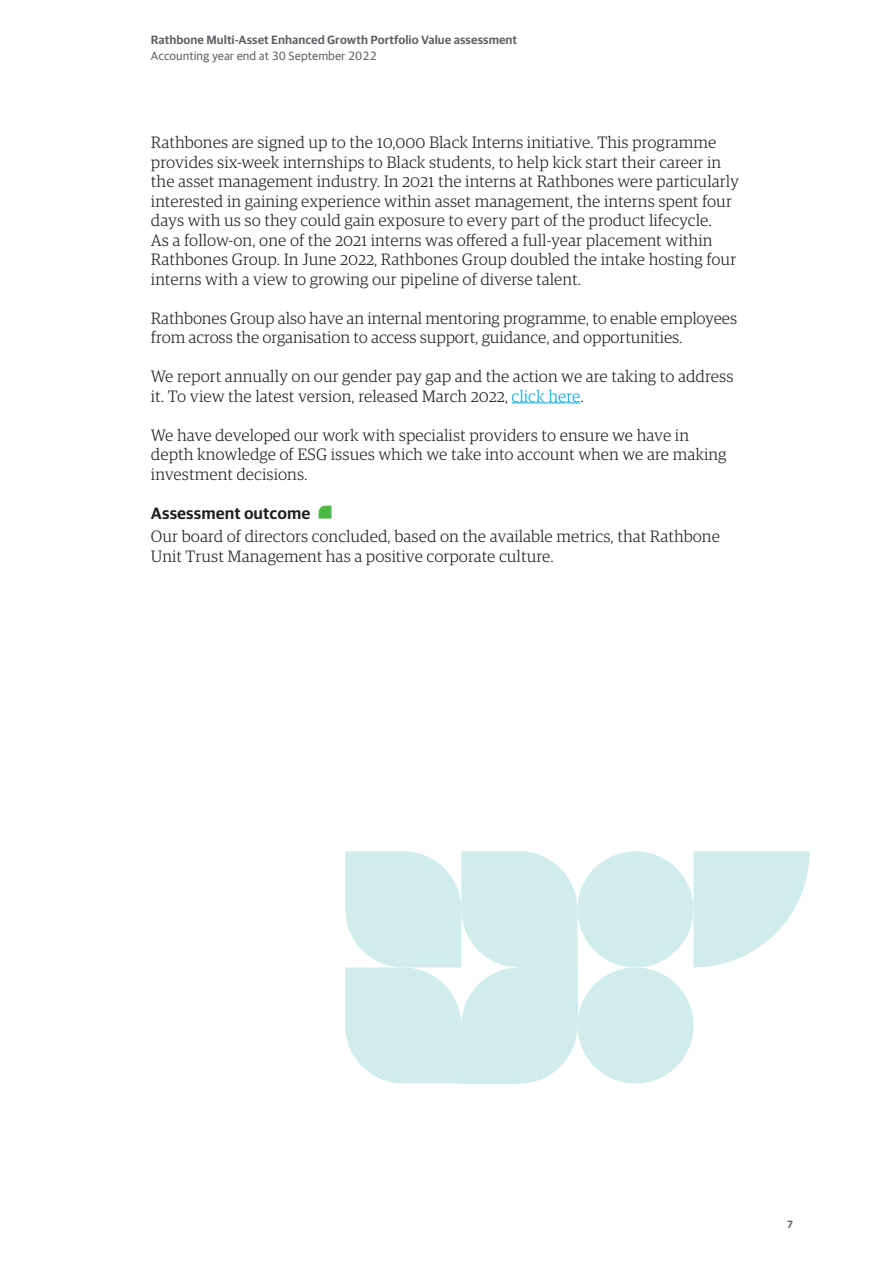
<style>
.page{position:relative;width:893px;height:1263px;background:#fff}
.page>*{position:absolute;margin:0;border:0;box-sizing:border-box;transform-origin:0 0}
.body_text{font:300 16.5px/19.5px "Guardian RTB Egyp";color:#231f20}
.Sub_heading{font:600 16.5px "Guardian RTB Sans";color:#231f20}
.t1{font:600 12px "Guardian RTB Sans";color:#5d6067}
.t2{font:12px "Guardian RTB Sans";color:#5d6067}
.t3{font:600 10.5px "Guardian RTB Sans";color:#5d6067}
.s1{color:#00a6db}
</style>
<div class="page">
<hr style="left:512px;top:402px;width:68px;height:1px;background:#00a6db">
<svg style="left:319px;top:506px;width:12px;height:13px"></svg>
<div style="left:577px;top:967px;width:116px;height:116px;background:#d1ecec;border-radius:50%"></div>
<div style="left:577px;top:851px;width:116px;height:116px;background:#d1ecec;border-radius:50%"></div>
<svg style="left:693px;top:851px;width:117px;height:116px"></svg>
<svg style="left:345px;top:851px;width:232px;height:232px;background:#d5eeee"></svg>
<p class="t1" style="left:151px;top:31px;width:368px">Rathbone Multi-Asset Enhanced Growth Portfolio Value assessment</p>
<p class="t2" style="left:151px;top:47px;width:227px">Accounting year end at 30 September 2022</p>
<p class="body_text" style="left:151px;top:132px;width:590px">Rathbones are signed up to the 10,000 Black Interns initiative. This programme provides six-week internships to Black students, to help kick start their career in the asset management industry. In 2021 the interns at Rathbones were particularly interested in gaining experience within asset management, the interns spent four days with us so they could gain exposure to every part of the product lifecycle.<br>As a follow-on, one of the 2021 interns was offered a full-year placement within Rathbones Group. In June 2022, Rathbones Group doubled the intake hosting four interns with a view to growing our pipeline of diverse talent.</p>
<p class="body_text" style="left:151px;top:307px;width:588px">Rathbones Group also have an internal mentoring programme, to enable employees from across the organisation to access support, guidance, and opportunities.</p>
<p class="body_text" style="left:151px;top:366px;width:584px">We report annually on our gender pay gap and the action we are taking to address it. To view the latest version, released March 2022, <span class="s1">click here</span>.</p>
<p class="body_text" style="left:151px;top:424px;width:577px">We have developed our work with specialist providers to ensure we have in depth knowledge of ESG issues which we take into account when we are making investment decisions.</p>
<p class="Sub_heading" style="left:151px;top:501px;width:161px">Assessment outcome</p>
<p class="body_text" style="left:151px;top:526px;width:571px">Our board of directors concluded, based on the available metrics, that Rathbone<br>Unit Trust Management has a positive corporate culture.</p>
<p class="t3" style="left:787px;top:1216px;width:8px">7</p>
</div>
